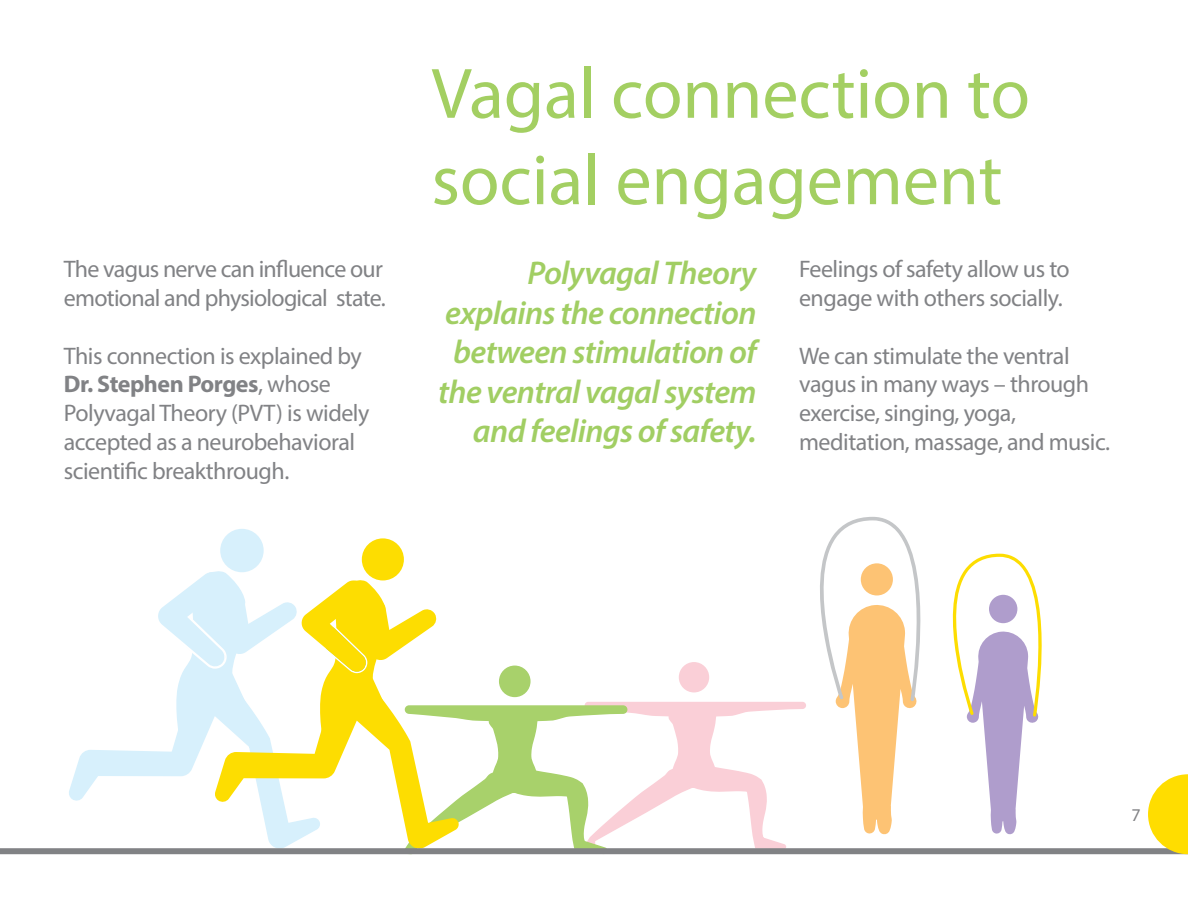
<style>
.page{position:relative;width:1188px;height:918px;background:#fff}
.page>*{position:absolute;margin:0;border:0;box-sizing:border-box;transform-origin:0 0}
.t1{font:72px/86.4px "Myriad Pro";color:#a3cf62}
.t2{font:italic 600 33px/39.6px "Myriad Pro";letter-spacing:-.02em;color:#a1ce63;text-align:right}
.t3{font:24px/28.8px "Myriad Pro";letter-spacing:-.02em;color:#818285}
.t4{font:18px "Myriad Pro";color:#818285}
.s1{font-weight:700}
</style>
<div class="page">
<svg style="left:69px;top:750px;width:88px;height:51px;fill:#d7f0fc"></svg>
<div style="left:0;top:848px;width:1188px;height:6px;background:#818285"></div>
<svg style="left:157px;top:517px;width:897px;height:338px"></svg>
<svg style="left:1148px;top:774px;width:40px;height:80px"></svg>
<p class="t3" style="left:64px;top:254px;width:324px">The vagus nerve can influence our emotional and physiological state.</p>
<p class="t3" style="left:64px;top:341px;width:307px">This connection is explained by<br><span class="s1">Dr. Stephen Porges</span>, whose<br>Polyvagal Theory (PVT) is widely accepted as a neurobehavioral scientific breakthrough.</p>
<h1 class="t1" style="left:431px;top:49px;width:600px">Vagal connection to social engagement</h1>
<h2 class="t2" style="left:438px;top:252px;width:320px">Polyvagal Theory explains the connection between stimulation of the ventral vagal system and feelings of safety.</h2>
<p class="t3" style="left:799px;top:254px;width:272px">Feelings of safety allow us to engage with others socially.</p>
<p class="t3" style="left:799px;top:341px;width:313px">We can stimulate the ventral vagus in many ways – through exercise, singing, yoga, meditation, massage, and music.</p>
<p class="t4" style="left:1132px;top:804px;width:11px">7</p>
</div>
